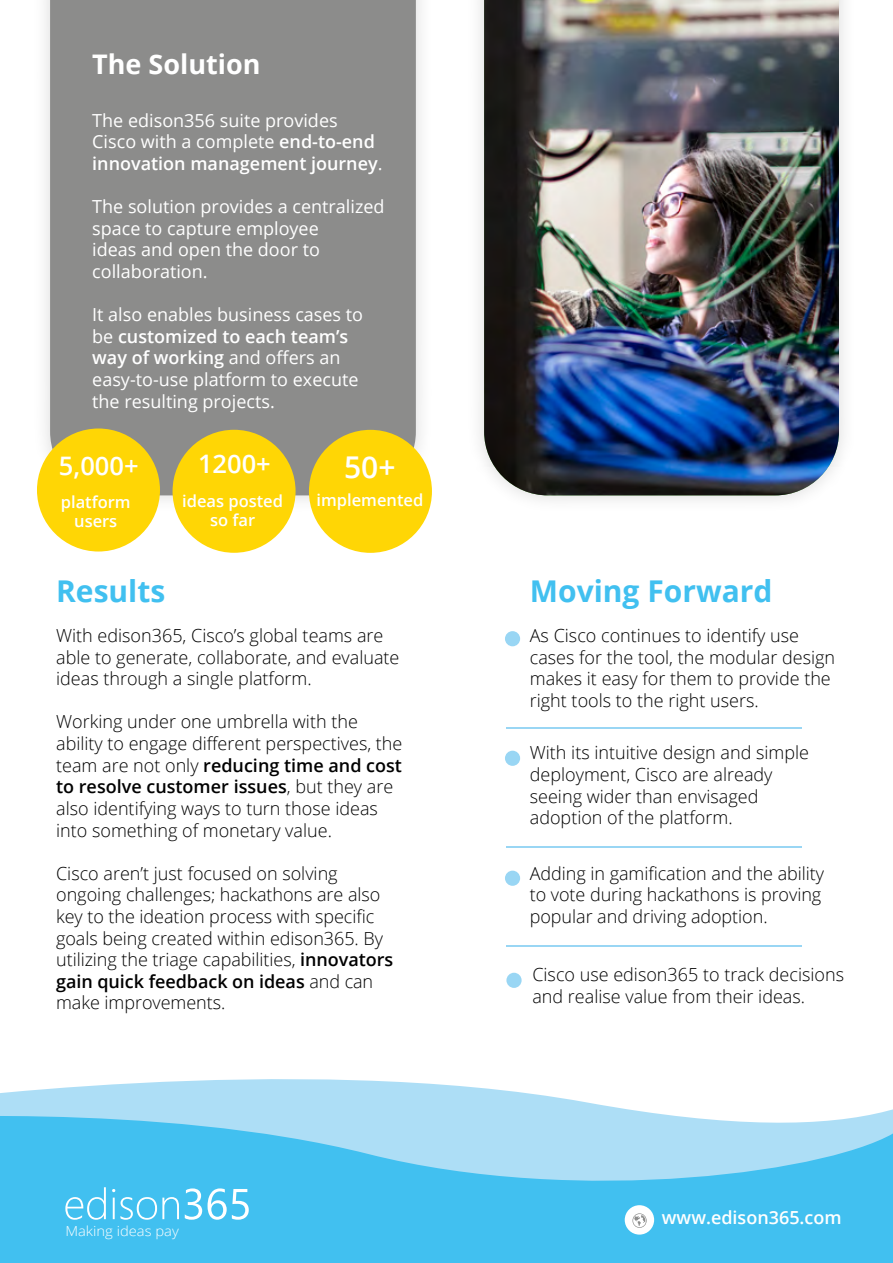
<style>
.page{position:relative;width:893px;height:1263px;background:#fff}
.page>*{position:absolute;margin:0;border:0;box-sizing:border-box;transform-origin:0 0}
.t1{font:700 30px "Open Sans";color:#41c0f0}
.t2{font:600 30px "Open Sans";color:#fff}
.t3{font:700 27px "Open Sans";color:#fff}
.t4{font:600 25.5px "Open Sans";color:#fff}
.t5{font:300 18px/21.6px "Open Sans";color:#000}
.t6{font:18px/21.6px "Open Sans";color:#fff}
.t7{font:600 18px "Open Sans";color:#fff}
.t8{font:600 16.5px/19.8px "Open Sans";color:#fff;text-align:center}
.t9{font:300 13.8px "Open Sans";color:#fff;scale:1.07 1}
.s1{font-weight:600}
</style>
<div class="page">
<div style="left:31px;top:0;width:404px;height:515px;background:#fafafa"></div>
<div style="left:50px;top:0;width:366px;height:495px;background:#8c8c8b"></div>
<svg style="left:76px;top:1079px;width:393px;height:8px;fill:#addef6"></svg>
<svg style="left:0;top:1087px;width:893px;height:176px;fill:#41c0f0"></svg>
<div style="left:37px;top:428px;width:123px;height:123px;background:#ffd605;border-radius:50%"></div>
<div style="left:173px;top:430px;width:123px;height:123px;background:#ffd605;border-radius:50%"></div>
<div style="left:309px;top:430px;width:123px;height:123px;background:#ffd605;border-radius:50%"></div>
<div style="left:505px;top:631px;width:15px;height:15px;background:#99d6f4;border-radius:50%"></div>
<div style="left:505px;top:751px;width:15px;height:15px;background:#99d6f4;border-radius:50%"></div>
<hr style="left:506px;top:727px;width:296px;height:2px;background:#99d6f4">
<hr style="left:506px;top:846px;width:296px;height:2px;background:#99d6f4">
<div style="left:505px;top:871px;width:15px;height:15px;background:#99d6f4;border-radius:50%"></div>
<div style="left:625px;top:1205px;width:29px;height:29px;background:#fff;border-radius:50%"></div>
<svg style="left:632px;top:1213px;width:15px;height:15px"></svg>
<svg style="left:65px;top:1187px;width:41px;height:33px"></svg>
<svg style="left:112px;top:1189px;width:67px;height:31px"></svg>
<svg style="left:185px;top:1188px;width:17px;height:32px"></svg>
<svg style="left:208px;top:1188px;width:41px;height:32px"></svg>
<div style="left:465px;top:0;width:393px;height:515px;background:#000;opacity:.15"></div>
<img style="left:484px;top:0;width:355px;height:495px">
<hr style="left:506px;top:945px;width:296px;height:2px;background:#99d6f4">
<div style="left:506px;top:973px;width:16px;height:15px;background:#99d6f4;border-radius:50%"></div>
<h2 class="t3" style="left:92px;top:45px;width:170px">The Solution</h2>
<p class="t6" style="left:92px;top:109px;width:292px">The edison356 suite provides<br>Cisco with a complete <span class="s1">end-to-end innovation management journey</span>.</p>
<p class="t6" style="left:92px;top:195px;width:294px">The solution provides a centralized space to capture employee<br>ideas and open the door to collaboration.</p>
<p class="t6" style="left:92px;top:303px;width:272px">It also enables business cases to be <span class="s1">customized to each team’s way of working</span> and offers an easy-to-use platform to execute the resulting projects.</p>
<h3 class="t4" style="left:59px;top:448px;width:81px">5,000+</h3>
<p class="t8" style="left:61px;top:491px;width:71px">platform users</p>
<h3 class="t4" style="left:198px;top:447px;width:74px">1200+</h3>
<p class="t8" style="left:182px;top:490px;width:102px">ideas posted so far</p>
<h1 class="t2" style="left:344px;top:446px;width:53px">50+</h1>
<p class="t8" style="left:316px;top:490px;width:108px">implemented</p>
<h1 class="t1" style="left:56px;top:570px;width:111px">Results</h1>
<h1 class="t1" style="left:530px;top:570px;width:244px">Moving Forward</h1>
<p class="t5" style="left:56px;top:624px;width:345px">With edison365, Cisco’s global teams are able to generate, collaborate, and evaluate ideas through a single platform.</p>
<p class="t5" style="left:56px;top:711px;width:348px">Working under one umbrella with the ability to engage different perspectives, the team are not only <span class="s1">reducing time and cost to resolve customer issues</span>, but they are also identifying ways to turn those ideas into something of monetary value.</p>
<p class="t5" style="left:56px;top:862px;width:339px">Cisco aren’t just focused on solving ongoing challenges; hackathons are also key to the ideation process with specific goals being created within edison365. By utilizing the triage capabilities, <span class="s1">innovators gain quick feedback on ideas</span> and can make improvements.</p>
<p class="t5" style="left:530px;top:624px;width:307px">As Cisco continues to identify use cases for the tool, the modular design makes it easy for them to provide the right tools to the right users.</p>
<p class="t5" style="left:530px;top:742px;width:281px">With its intuitive design and simple deployment, Cisco are already seeing wider than envisaged adoption of the platform.</p>
<p class="t5" style="left:530px;top:862px;width:296px">Adding in gamification and the ability to vote during hackathons is proving popular and driving adoption.</p>
<p class="t5" style="left:532px;top:963px;width:313px">Cisco use edison365 to track decisions and realise value from their ideas.</p>
<p class="t9" style="left:65px;top:1221px;width:108px">Making ideas pay</p>
<p class="t7" style="left:662px;top:1205px;width:181px">www.edison365.com</p>
</div>
